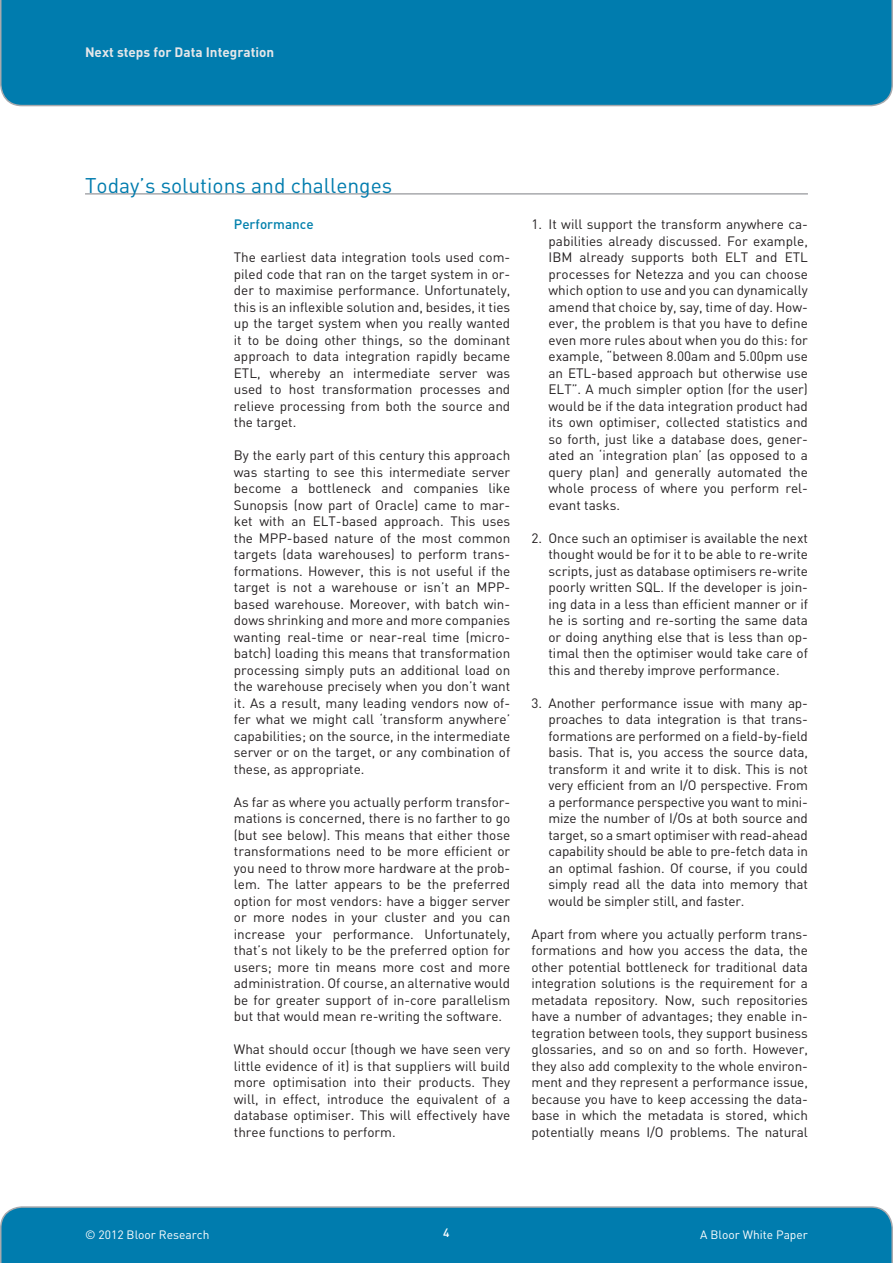
<style>
.page{position:relative;width:893px;height:1263px;background:#fff}
.page>*{position:absolute;margin:0;border:0;box-sizing:border-box;transform-origin:0 0}
.t1{font:21px "DIN";color:#007cae}
.Body_copy{font:13.5px/16.5px "DIN";color:#231f20;text-align:justify}
.t2{font:700 13.5px "DIN";color:#e6e7e9}
.Header_-_Level_2{font:500 13.5px "DIN";color:#0080ac}
.t3{font:12px "DIN";color:#fff}
.t4{font:500 12px "DIN";color:#fff}
</style>
<div class="page">
<div style="left:0;top:1206px;width:893px;height:57px;background:#007cae"></div>
<div style="left:0;top:0;width:893px;height:106px;background:#007cae"></div>
<hr style="left:85px;top:193px;width:723px;height:2px;background:#a8a9ad">
<p class="t2" style="left:85px;top:45px;width:191px">Next steps for Data Integration</p>
<h1 class="t1" style="left:85px;top:173px;width:309px">Today’s solutions and challenges</h1>
<p class="Header_-_Level_2" style="left:234px;top:216px;width:81px">Performance</p>
<p class="Body_copy" style="left:234px;top:249px;width:278px">The earliest data integration tools used com&shy;piled code that ran on the target system in or&shy;der to maximise performance. Unfortunately, this is an inflexible solution and, besides, it ties up the target system when you really wanted it to be doing other things, so the dominant approach to data integration rapidly became ETL, whereby an intermediate server was used to host transformation processes and relieve processing from both the source and the target.</p>
<p class="Body_copy" style="left:234px;top:447px;width:278px">By the early part of this century this approach was starting to see this intermediate server become a bottleneck and companies like Sunopsis (now part of Oracle) came to mar&shy;ket with an ELT-based approach. This uses the MPP-based nature of the most common targets (data warehouses) to perform trans&shy;formations. However, this is not useful if the target is not a warehouse or isn’t an MPP&shy;based warehouse. Moreover, with batch win&shy;dows shrinking and more and more companies wanting real-time or near-real time (micro&shy;batch) loading this means that transformation processing simply puts an additional load on the warehouse precisely when you don’t want it. As a result, many leading vendors now of&shy;fer what we might call ‘transform anywhere’ capabilities; on the source, in the intermediate server or on the target, or any combination of these, as appropriate.</p>
<p class="Body_copy" style="left:234px;top:794px;width:278px">As far as where you actually perform transfor&shy;mations is concerned, there is no farther to go (but see below). This means that either those transformations need to be more efficient or you need to throw more hardware at the prob&shy;lem. The latter appears to be the preferred option for most vendors: have a bigger server or more nodes in your cluster and you can increase your performance. Unfortunately, that’s not likely to be the preferred option for users; more tin means more cost and more administration. Of course, an alternative would be for greater support of in-core parallelism but that would mean re-writing the software.</p>
<p class="Body_copy" style="left:234px;top:1041px;width:278px">What should occur (though we have seen very little evidence of it) is that suppliers will build more optimisation into their products. They will, in effect, introduce the equivalent of a database optimiser. This will effectively have three functions to perform.</p>
<p class="Body_copy" style="left:549px;top:216px;width:261px;text-indent:-17px">1. It will support the transform anywhere ca&shy;pabilities already discussed. For example, IBM already supports both ELT and ETL processes for Netezza and you can choose which option to use and you can dynamically amend that choice by, say, time of day. How&shy;ever, the problem is that you have to define even more rules about when you do this: for example, “between 8.00am and 5.00pm use an ETL-based approach but otherwise use ELT”. A much simpler option (for the user) would be if the data integration product had its own optimiser, collected statistics and so forth, just like a database does, gener&shy;ated an ‘integration plan’ (as opposed to a query plan) and generally automated the whole process of where you perform rel&shy;evant tasks.</p>
<p class="Body_copy" style="left:549px;top:530px;width:261px;text-indent:-17px">2. Once such an optimiser is available the next thought would be for it to be able to re-write scripts, just as database optimisers re-write poorly written SQL. If the developer is join&shy;ing data in a less than efficient manner or if he is sorting and re-sorting the same data or doing anything else that is less than op&shy;timal then the optimiser would take care of this and thereby improve performance.</p>
<p class="Body_copy" style="left:549px;top:695px;width:261px;text-indent:-17px">3. Another performance issue with many ap&shy;proaches to data integration is that trans&shy;formations are performed on a field-by-field basis. That is, you access the source data, transform it and write it to disk. This is not very efficient from an I/O perspective. From a performance perspective you want to mini&shy;mize the number of I/Os at both source and target, so a smart optimiser with read-ahead capability should be able to pre-fetch data in an optimal fashion. Of course, if you could simply read all the data into memory that would be simpler still, and faster.</p>
<p class="Body_copy" style="left:531px;top:926px;width:278px">Apart from where you actually perform trans&shy;formations and how you access the data, the other potential bottleneck for traditional data integration solutions is the requirement for a metadata repository. Now, such repositories have a number of advantages; they enable in&shy;tegration between tools, they support business glossaries, and so on and so forth. However, they also add complexity to the whole environ&shy;ment and they represent a performance issue, because you have to keep accessing the data&shy;base in which the metadata is stored, which potentially means I/O problems. The natural</p>
<p class="t3" style="left:85px;top:1228px;width:126px">© 2012 Bloor Research</p>
<p class="t4" style="left:443px;top:1225px;width:8px">4</p>
<p class="t3" style="left:700px;top:1228px;width:109px">A Bloor White Paper</p>
</div>
